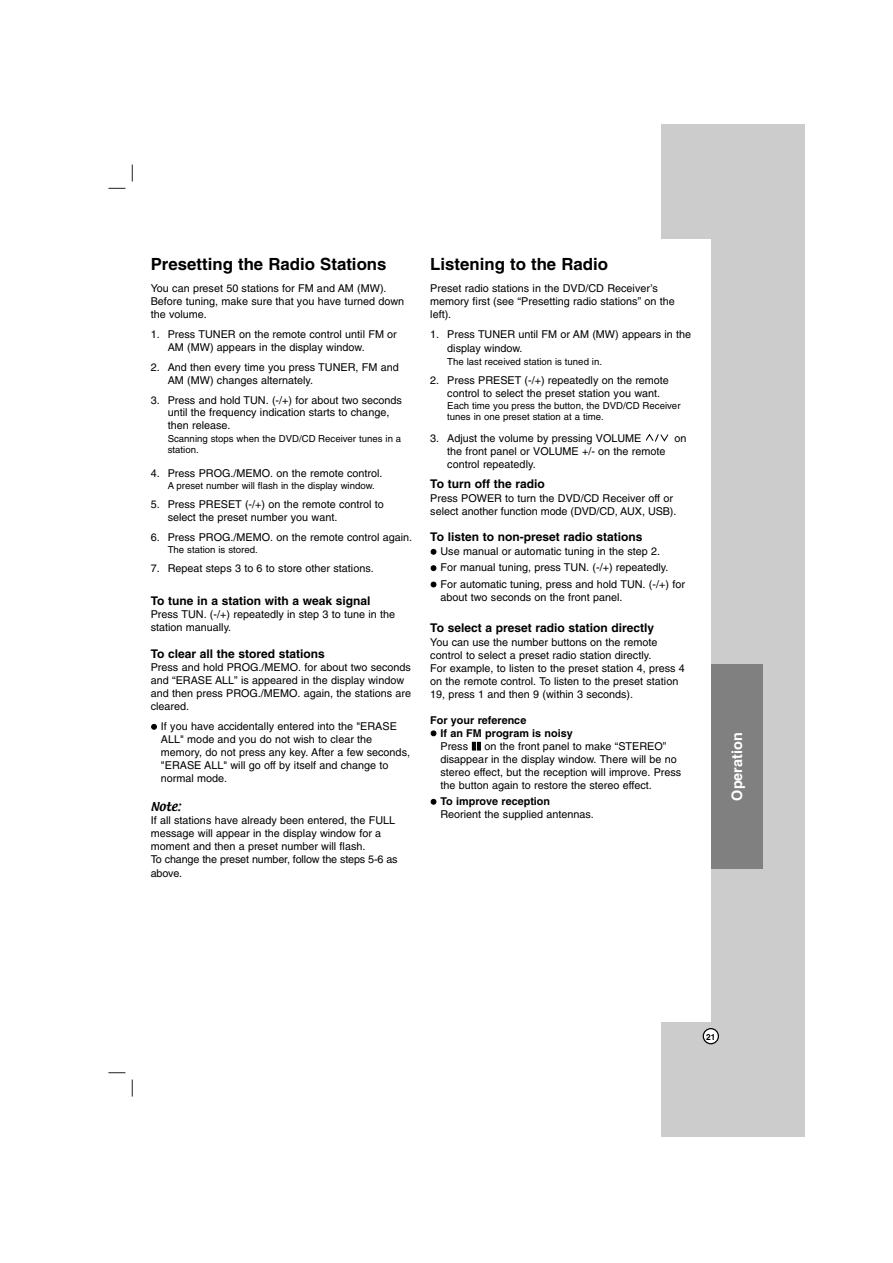
<style>
.page{position:relative;width:893px;height:1263px;background:#fff}
.page>*{position:absolute;margin:0;border:0;box-sizing:border-box;transform-origin:0 0}
.t1{font:700 16.8px "Helvetica";color:#000}
.t2{font:700 14.4px "Helvetica";color:#fff}
.t3{font:700 12px "Helvetica";color:#000}
.t4{font:10.8px/12.9px "Helvetica";color:#000}
.t5{font:700 10.8px/13.4px "Helvetica";color:#000}
.t6{font:10.8px "Textile";color:#000}
.t7{font:9.6px/11.6px "Helvetica";color:#000}
.t8{font:700 8.4px "Helvetica";color:#000}
.s1{font-weight:400}
.s2{font-family:"Sony PS Common";font-weight:400}
</style>
<div class="page">
<svg style="left:132px;top:165px;width:1px;height:17px"></svg>
<svg style="left:132px;top:1080px;width:1px;height:17px"></svg>
<svg style="left:108px;top:188px;width:17px;height:1px"></svg>
<svg style="left:108px;top:1072px;width:17px;height:1px"></svg>
<div style="left:661px;top:124px;width:143px;height:1013px;background:#ccc"></div>
<div style="left:601px;top:239px;width:109px;height:783px;background:#fff"></div>
<svg style="left:702px;top:1028px;width:17px;height:16px"></svg>
<div style="left:710px;top:665px;width:52px;height:204px;background:#808080"></div>
<svg style="left:646px;top:433px;width:22px;height:9px"></svg>
<h1 class="t1" style="left:151px;top:258px;width:237px">Presetting the Radio Stations</h1>
<p class="t4" style="left:151px;top:283px;width:255px">You can preset 50 stations for FM and AM (MW).<br>Before tuning, make sure that you have turned down the volume.</p>
<p class="t4" style="left:168px;top:329px;width:231px;text-indent:-17px">1. Press TUNER on the remote control until FM or<br>AM (MW) appears in the display window.</p>
<p class="t4" style="left:168px;top:362px;width:232px;text-indent:-17px">2. And then every time you press TUNER, FM and<br>AM (MW) changes alternately.</p>
<p class="t4" style="left:168px;top:394px;width:236px;text-indent:-17px">3. Press and hold TUN. (-/+) for about two seconds until the frequency indication starts to change, then release.</p>
<p class="t7" style="left:168px;top:433px;width:235px">Scanning stops when the DVD/CD Receiver tunes in a station.</p>
<p class="t4" style="left:151px;top:467px;width:233px">4. Press PROG./MEMO. on the remote control.</p>
<p class="t7" style="left:168px;top:481px;width:208px">A preset number will flash in the display window.</p>
<p class="t4" style="left:168px;top:499px;width:217px;text-indent:-17px">5. Press PRESET (-/+) on the remote control to select the preset number you want.</p>
<p class="t4" style="left:151px;top:532px;width:263px">6. Press PROG./MEMO. on the remote control again.</p>
<p class="t7" style="left:168px;top:545px;width:91px">The station is stored.</p>
<p class="t4" style="left:151px;top:563px;width:224px">7. Repeat steps 3 to 6 to store other stations.</p>
<p class="t3" style="left:151px;top:596px;width:221px">To tune in a station with a weak signal</p>
<p class="t4" style="left:151px;top:609px;width:246px">Press TUN. (-/+) repeatedly in step 3 to tune in the station manually.</p>
<p class="t3" style="left:151px;top:649px;width:176px">To clear all the stored stations</p>
<p class="t4" style="left:151px;top:662px;width:262px">Press and hold PROG./MEMO. for about two seconds and “ERASE ALL” is appeared in the display window and then press PROG./MEMO. again, the stations are cleared.</p>
<p class="t4" style="left:161px;top:721px;width:250px">If you have accidentally entered into the "ERASE ALL" mode and you do not wish to clear the memory, do not press any key. After a few seconds, "ERASE ALL" will go off by itself and change to normal mode.</p>
<p class="t6" style="left:151px;top:800px;width:31px">Note:</p>
<p class="t4" style="left:151px;top:815px;width:248px">If all stations have already been entered, the FULL message will appear in the display window for a moment and then a preset number will flash.<br>To change the preset number, follow the steps 5-6 as above.</p>
<h1 class="t1" style="left:430px;top:258px;width:179px">Listening to the Radio</h1>
<p class="t4" style="left:430px;top:283px;width:246px">Preset radio stations in the DVD/CD Receiver’s memory first (see “Presetting radio stations” on the left).</p>
<p class="t4" style="left:447px;top:328px;width:245px;line-height:13.8px;text-indent:-17px">1. Press TUNER until FM or AM (MW) appears in the display window.</p>
<p class="t7" style="left:447px;top:356px;width:156px">The last received station is tuned in.</p>
<p class="t4" style="left:447px;top:375px;width:223px;text-indent:-17px">2. Press PRESET (-/+) repeatedly on the remote control to select the preset station you want.</p>
<p class="t7" style="left:447px;top:401px;width:235px">Each time you press the button, the DVD/CD Receiver tunes in one preset station at a time.</p>
<p class="t4" style="left:430px;top:432px;width:213px">3. Adjust the volume by pressing VOLUME</p>
<p class="t4" style="left:674px;top:432px;width:14px">on</p>
<p class="t4" style="left:447px;top:445px;width:220px">the front panel or VOLUME +/- on the remote control repeatedly.</p>
<p class="t3" style="left:430px;top:480px;width:116px">To turn off the radio</p>
<p class="t4" style="left:430px;top:492px;width:248px">Press POWER to turn the DVD/CD Receiver off or select another function mode (DVD/CD, AUX, USB).</p>
<p class="t3" style="left:430px;top:533px;width:214px">To listen to non-preset radio stations</p>
<p class="t4" style="left:440px;top:544px;width:246px;line-height:16.4px">Use manual or automatic tuning in the step 2.<br>For manual tuning, press TUN. (-/+) repeatedly.<br>For automatic tuning, press and hold TUN. (-/+) for</p>
<p class="t4" style="left:440px;top:591px;width:183px">about two seconds on the front panel.</p>
<p class="t3" style="left:430px;top:624px;width:225px">To select a preset radio station directly</p>
<p class="t4" style="left:430px;top:637px;width:256px">You can use the number buttons on the remote control to select a preset radio station directly.<br>For example, to listen to the preset station 4, press 4 on the remote control. To listen to the preset station 19, press 1 and then 9 (within 3 seconds).</p>
<p class="t5" style="left:440px;top:714px;width:227px;text-indent:-10px">For your reference<br>If an FM program is noisy<br><span class="s1">Press</span> <span class="s2">X</span> <span class="s1">on the front panel to make “STEREO”</span></p>
<p class="t4" style="left:440px;top:753px;width:242px">disappear in the display window. There will be no stereo effect, but the reception will improve. Press the button again to restore the stereo effect.</p>
<p class="t5" style="left:440px;top:795px;width:111px">To improve reception</p>
<p class="t4" style="left:440px;top:809px;width:155px">Reorient the supplied antennas.</p>
<h2 class="t2" style="left:731px;top:801px;width:69px;rotate:-90deg">Operation</h2>
<p class="t8" style="left:706px;top:1034px;width:11px">21</p>
</div>
